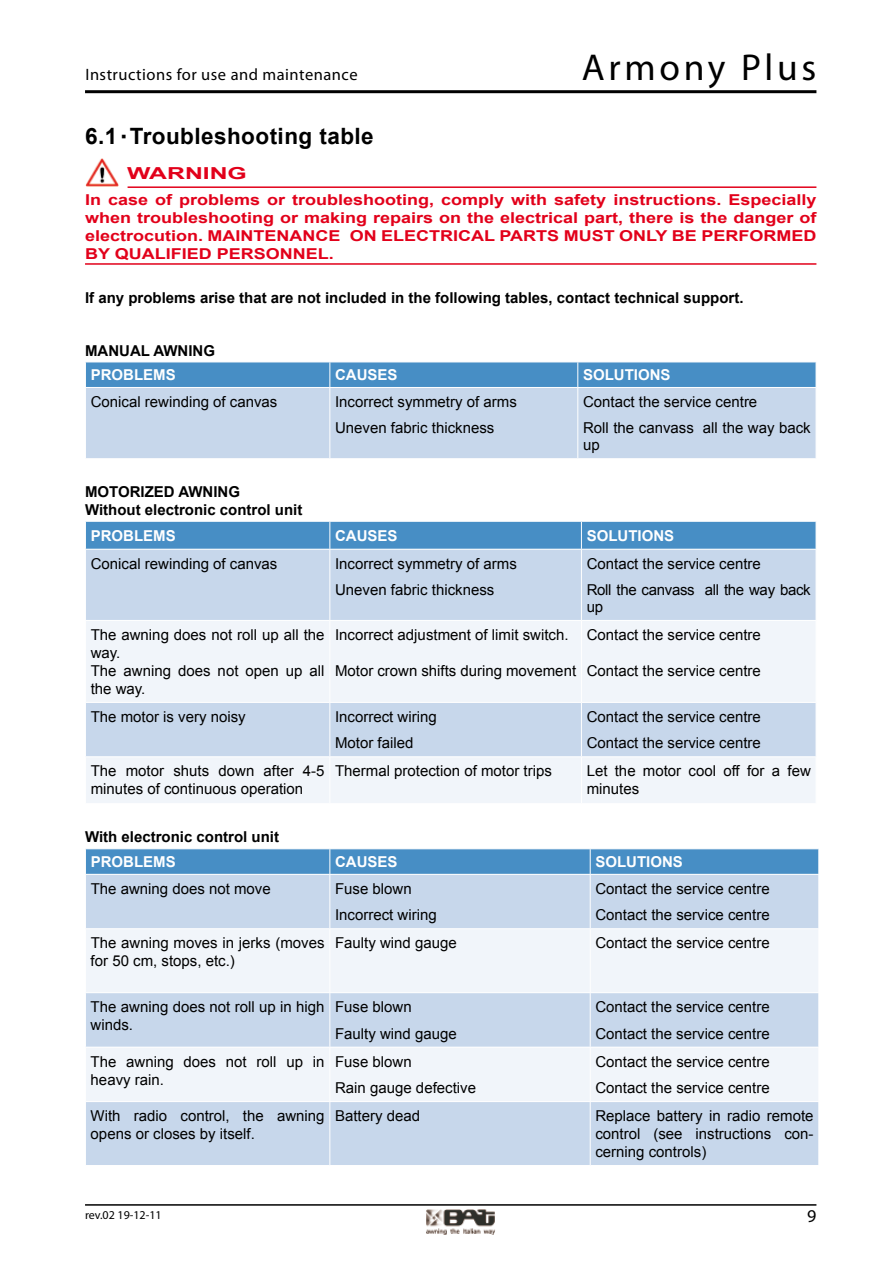
<style>
.page{position:relative;width:893px;height:1263px;background:#fff}
.page>*{position:absolute;margin:0;border:0;box-sizing:border-box;transform-origin:0 0}
.t1{font:37.5px "Myriad Pro";letter-spacing:.1em;color:#000}
.t2{font:700 22.5px "Arial";letter-spacing:.02em;color:#000}
.t3{font:18px "Myriad Pro";color:#000}
.t4{font:16.5px "Myriad Pro";letter-spacing:.03em;color:#000}
.t5{font:700 16.5px "Arial";color:#e2001a;scale:1.5 1}
.t6{font:15px/18px "Arial";color:#000}
.t7{font:700 15px/18px "Arial";color:#e2001a;text-align:justify;scale:1.2 1}
.t8{font:700 15px/17.4px "Arial";color:#000}
.t9{font:700 15px "Arial";color:#fff}
.t10{font:15px/26px "Arial";letter-spacing:-.02em;color:#000}
.t11{font:12px "Myriad Pro";color:#000}
.s1{font-size:13.5px}
</style>
<div class="page">
<hr style="left:85px;top:1204px;width:731px;height:2px;background:#000">
<img style="left:426px;top:1209px;width:69px;height:25px">
<hr style="left:85px;top:90px;width:731px;height:3px;background:#000">
<hr style="left:128px;top:186px;width:688px;height:2px;background:#e2001a">
<hr style="left:85px;top:263px;width:731px;height:2px;background:#e2001a">
<img style="left:85px;top:158px;width:34px;height:29px">
<div style="left:86px;top:388px;width:730px;height:70px;background:#c7d7eb"></div>
<hr style="left:329px;top:388px;width:1px;height:70px;background:#fff">
<hr style="left:577px;top:388px;width:1px;height:70px;background:#fff">
<div style="left:85px;top:362px;width:731px;height:25px;background:#478ec5"></div>
<div style="left:86px;top:550px;width:730px;height:70px;background:#c7d7eb"></div>
<svg style="left:86px;top:621px;width:730px;height:182px;fill:#f1f5fa"></svg>
<hr style="left:329px;top:550px;width:1px;height:70px;background:#fff">
<hr style="left:581px;top:550px;width:1px;height:70px;background:#fff">
<hr style="left:329px;top:621px;width:1px;height:81px;background:#fff">
<hr style="left:581px;top:621px;width:1px;height:81px;background:#fff">
<hr style="left:85px;top:702px;width:245px;height:1px;background:#fff">
<hr style="left:330px;top:702px;width:251px;height:1px;background:#fff">
<hr style="left:329px;top:703px;width:1px;height:53px;background:#fff">
<hr style="left:581px;top:702px;width:235px;height:1px;background:#fff">
<hr style="left:581px;top:703px;width:1px;height:53px;background:#fff">
<hr style="left:85px;top:756px;width:245px;height:1px;background:#fff">
<hr style="left:330px;top:756px;width:251px;height:1px;background:#fff">
<hr style="left:329px;top:757px;width:1px;height:46px;background:#fff">
<hr style="left:581px;top:756px;width:235px;height:1px;background:#fff">
<hr style="left:581px;top:757px;width:1px;height:46px;background:#fff">
<svg style="left:85px;top:521px;width:731px;height:28px;background:#4f93c7"></svg>
<div style="left:86px;top:875px;width:732px;height:290px;background:#c7d7eb"></div>
<svg style="left:86px;top:929px;width:732px;height:172px;fill:#f1f5fa"></svg>
<hr style="left:329px;top:875px;width:1px;height:53px;background:#fff">
<hr style="left:590px;top:875px;width:1px;height:53px;background:#fff">
<hr style="left:85px;top:928px;width:245px;height:1px;background:#fff">
<hr style="left:330px;top:928px;width:260px;height:1px;background:#fff">
<hr style="left:329px;top:929px;width:1px;height:63px;background:#fff">
<hr style="left:590px;top:928px;width:229px;height:1px;background:#fff">
<hr style="left:590px;top:929px;width:1px;height:63px;background:#fff">
<hr style="left:85px;top:992px;width:245px;height:1px;background:#fff">
<hr style="left:330px;top:992px;width:260px;height:1px;background:#fff">
<hr style="left:329px;top:993px;width:1px;height:54px;background:#fff">
<hr style="left:590px;top:992px;width:229px;height:1px;background:#fff">
<hr style="left:590px;top:993px;width:1px;height:54px;background:#fff">
<hr style="left:85px;top:1047px;width:245px;height:1px;background:#fff">
<hr style="left:330px;top:1047px;width:260px;height:1px;background:#fff">
<hr style="left:329px;top:1047px;width:1px;height:54px;background:#fff">
<hr style="left:590px;top:1047px;width:229px;height:1px;background:#fff">
<hr style="left:590px;top:1047px;width:1px;height:54px;background:#fff">
<hr style="left:85px;top:1101px;width:245px;height:1px;background:#fff">
<hr style="left:330px;top:1101px;width:260px;height:1px;background:#fff">
<hr style="left:329px;top:1102px;width:1px;height:63px;background:#fff">
<hr style="left:590px;top:1101px;width:229px;height:1px;background:#fff">
<hr style="left:590px;top:1102px;width:1px;height:63px;background:#fff">
<svg style="left:85px;top:849px;width:734px;height:25px;background:#4b90c6"></svg>
<p class="t4" style="left:85px;top:65px;width:274px">Instructions for use and maintenance</p>
<h1 class="t1" style="left:582px;top:44px;width:236px">Armony Plus</h1>
<h2 class="t2" style="left:85px;top:121px;width:290px">6.1 <span class="s1">▪</span> Troubleshooting table</h2>
<p class="t5" style="left:127px;top:163px;width:81px">WARNING</p>
<p class="t7" style="left:85px;top:191px;width:611px">In case of problems or troubleshooting, comply with safety instructions. Especially when troubleshooting or making repairs on the electrical part, there is the danger of electrocution. Maintenance</p>
<p class="t7" style="left:350px;top:227px;width:12px">on</p>
<p class="t7" style="left:381px;top:227px;width:11px">electrical</p>
<p class="t7" style="left:499px;top:227px;width:11px">parts</p>
<p class="t7" style="left:564px;top:227px;width:12px">must</p>
<p class="t7" style="left:619px;top:227px;width:11px">only</p>
<p class="t7" style="left:672px;top:227px;width:37px">be performed</p>
<p class="t7" style="left:85px;top:245px;width:46px">by qualified</p>
<p class="t7" style="left:217px;top:245px;width:12px">personnel</p>
<p class="t7" style="left:329px;top:245px;width:6px">.</p>
<p class="t8" style="left:85px;top:290px;width:660px">If any problems arise that are not included in the following tables, contact technical support.</p>
<p class="t8" style="left:85px;top:342px;width:131px">MANUAL AWNING</p>
<p class="t9" style="left:91px;top:365px;width:87px">PROBLEMS</p>
<p class="t9" style="left:335px;top:365px;width:64px">CAUSES</p>
<p class="t9" style="left:583px;top:365px;width:89px">SOLUTIONS</p>
<p class="t6" style="left:91px;top:393px;width:188px">Conical rewinding of canvas</p>
<p class="t6" style="left:335px;top:389px;width:183px;line-height:26px">Incorrect symmetry of arms<br>Uneven fabric thickness</p>
<p class="t6" style="left:583px;top:389px;width:229px;line-height:26px">Contact the service centre<br>Roll the canvass all the way back</p>
<p class="t6" style="left:583px;top:436px;width:18px">up</p>
<p class="t8" style="left:85px;top:484px;width:219px">MOTORIZED AWNING<br>Without electronic control unit</p>
<p class="t9" style="left:91px;top:525px;width:87px">PROBLEMS</p>
<p class="t9" style="left:335px;top:525px;width:64px">CAUSES</p>
<p class="t9" style="left:587px;top:525px;width:89px">SOLUTIONS</p>
<p class="t6" style="left:91px;top:554px;width:188px">Conical rewinding of canvas</p>
<p class="t6" style="left:335px;top:550px;width:183px;line-height:26px">Incorrect symmetry of arms<br>Uneven fabric thickness</p>
<p class="t10" style="left:587px;top:550px;width:226px">Contact the service centre<br>Roll the canvass all the way back</p>
<p class="t6" style="left:587px;top:598px;width:18px">up</p>
<p class="t6" style="left:91px;top:626px;width:235px">The awning does not roll up all the way.<br>The awning does not open up all the way.</p>
<p class="t6" style="left:335px;top:626px;width:235px">Incorrect adjustment of limit switch.</p>
<p class="t6" style="left:587px;top:626px;width:176px">Contact the service centre</p>
<p class="t6" style="left:587px;top:662px;width:176px">Contact the service centre</p>
<p class="t6" style="left:335px;top:662px;width:243px">Motor crown shifts during movement</p>
<p class="t6" style="left:91px;top:708px;width:157px">The motor is very noisy</p>
<p class="t6" style="left:335px;top:703px;width:103px;line-height:26.5px">Incorrect wiring<br>Motor failed</p>
<p class="t6" style="left:587px;top:703px;width:176px;line-height:26.5px">Contact the service centre<br>Contact the service centre</p>
<p class="t6" style="left:91px;top:762px;width:235px">The motor shuts down after 4-5 minutes of continuous operation</p>
<p class="t6" style="left:335px;top:762px;width:218px">Thermal protection of motor trips</p>
<p class="t6" style="left:587px;top:762px;width:226px">Let the motor cool off for a few minutes</p>
<p class="t8" style="left:85px;top:829px;width:196px">With electronic control unit</p>
<p class="t9" style="left:91px;top:852px;width:87px">PROBLEMS</p>
<p class="t9" style="left:335px;top:852px;width:64px">CAUSES</p>
<p class="t9" style="left:595px;top:852px;width:89px">SOLUTIONS</p>
<p class="t6" style="left:91px;top:880px;width:182px">The awning does not move</p>
<p class="t6" style="left:335px;top:875px;width:103px;line-height:26.5px">Fuse blown<br>Incorrect wiring</p>
<p class="t6" style="left:595px;top:875px;width:176px;line-height:26.5px">Contact the service centre<br>Contact the service centre</p>
<p class="t6" style="left:91px;top:934px;width:235px">The awning moves in jerks (moves for 50 cm, stops, etc.)</p>
<p class="t6" style="left:335px;top:934px;width:123px">Faulty wind gauge</p>
<p class="t6" style="left:595px;top:934px;width:176px">Contact the service centre</p>
<p class="t6" style="left:91px;top:998px;width:235px">The awning does not roll up in high winds.</p>
<p class="t6" style="left:335px;top:994px;width:123px;line-height:26.5px">Fuse blown<br>Faulty wind gauge</p>
<p class="t6" style="left:595px;top:994px;width:176px;line-height:26.5px">Contact the service centre<br>Contact the service centre</p>
<p class="t6" style="left:91px;top:1052px;width:235px">The awning does not roll up in heavy rain.</p>
<p class="t6" style="left:335px;top:1048px;width:142px;line-height:26.5px">Fuse blown<br>Rain gauge defective</p>
<p class="t6" style="left:595px;top:1048px;width:176px;line-height:26.5px">Contact the service centre<br>Contact the service centre</p>
<p class="t6" style="left:91px;top:1107px;width:235px">With radio control, the awning opens or closes by itself.</p>
<p class="t6" style="left:335px;top:1107px;width:87px">Battery dead</p>
<p class="t6" style="left:595px;top:1107px;width:220px;text-align:justify">Replace battery in radio remote control (see instructions con&shy;cerning controls)</p>
<p class="t11" style="left:85px;top:1207px;width:78px">rev.02 19-12-11</p>
<p class="t3" style="left:807px;top:1205px;width:11px">9</p>
</div>
